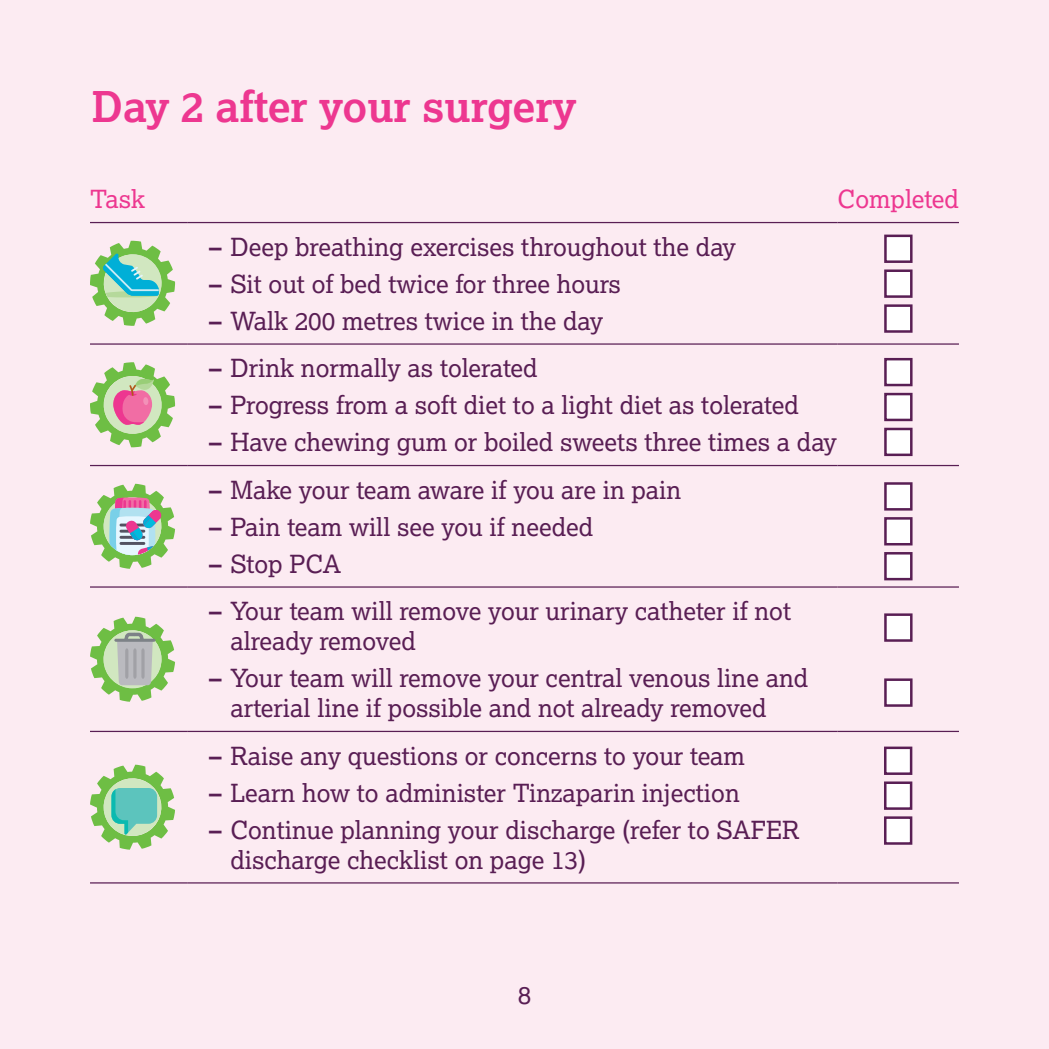
<style>
.page{position:relative;width:1049px;height:1049px;background:#fcebf2}
.page>*{position:absolute;margin:0;border:0;box-sizing:border-box;transform-origin:0 0}
.t1{font:700 42.5px "Lexia";color:#ed3790}
.t2{font:25px/30px "Lexia";color:#591e54}
.Table_body{font:25px "Lexia";color:#ed3790}
.s1{font-weight:700}
</style>
<div class="page">
<hr style="left:90px;top:222px;width:98px;height:1px;background:#591e54">
<hr style="left:188px;top:222px;width:649px;height:1px;background:#591e54">
<hr style="left:837px;top:222px;width:122px;height:1px;background:#591e54">
<hr style="left:90px;top:343px;width:98px;height:2px;background:#591e54">
<hr style="left:188px;top:343px;width:649px;height:2px;background:#591e54">
<hr style="left:837px;top:343px;width:122px;height:2px;background:#591e54">
<hr style="left:90px;top:465px;width:98px;height:1px;background:#591e54">
<hr style="left:188px;top:465px;width:649px;height:1px;background:#591e54">
<hr style="left:837px;top:465px;width:122px;height:1px;background:#591e54">
<hr style="left:90px;top:586px;width:98px;height:2px;background:#591e54">
<hr style="left:188px;top:586px;width:649px;height:2px;background:#591e54">
<hr style="left:837px;top:586px;width:122px;height:2px;background:#591e54">
<hr style="left:90px;top:731px;width:98px;height:1px;background:#591e54">
<hr style="left:188px;top:731px;width:649px;height:1px;background:#591e54">
<hr style="left:837px;top:731px;width:122px;height:1px;background:#591e54">
<hr style="left:90px;top:882px;width:98px;height:1px;background:#591e54">
<hr style="left:188px;top:882px;width:649px;height:1px;background:#591e54">
<hr style="left:837px;top:882px;width:122px;height:1px;background:#591e54">
<svg style="left:90px;top:241px;width:85px;height:85px"></svg>
<svg style="left:90px;top:362px;width:85px;height:85px"></svg>
<svg style="left:90px;top:484px;width:85px;height:85px"></svg>
<svg style="left:90px;top:617px;width:85px;height:85px"></svg>
<svg style="left:90px;top:765px;width:85px;height:85px"></svg>
<div style="left:884px;top:746px;width:28px;height:29px;background:#fff;border:2px solid #591e54"></div>
<div style="left:884px;top:781px;width:28px;height:29px;background:#fff;border:2px solid #591e54"></div>
<div style="left:884px;top:816px;width:28px;height:29px;background:#fff;border:2px solid #591e54"></div>
<div style="left:884px;top:482px;width:28px;height:29px;background:#fff;border:2px solid #591e54"></div>
<div style="left:884px;top:517px;width:28px;height:28px;background:#fff;border:2px solid #591e54"></div>
<div style="left:884px;top:552px;width:28px;height:28px;background:#fff;border:2px solid #591e54"></div>
<div style="left:884px;top:358px;width:28px;height:28px;background:#fff;border:2px solid #591e54"></div>
<div style="left:884px;top:393px;width:28px;height:28px;background:#fff;border:2px solid #591e54"></div>
<div style="left:884px;top:428px;width:28px;height:28px;background:#fff;border:2px solid #591e54"></div>
<div style="left:884px;top:235px;width:28px;height:28px;background:#fff;border:2px solid #591e54"></div>
<div style="left:884px;top:269px;width:28px;height:29px;background:#fff;border:2px solid #591e54"></div>
<div style="left:884px;top:304px;width:28px;height:29px;background:#fff;border:2px solid #591e54"></div>
<div style="left:884px;top:613px;width:28px;height:29px;background:#fff;border:2px solid #591e54"></div>
<div style="left:884px;top:678px;width:28px;height:29px;background:#fff;border:2px solid #591e54"></div>
<p class="t1" style="left:92px;top:80px;width:486px">Day 2 after your surgery</p>
<p class="Table_body" style="left:90px;top:184px;width:57px">Task</p>
<p class="Table_body" style="left:837px;top:184px;width:123px">Completed</p>
<p class="t2" style="left:209px;top:231px;width:528px"><span class="s1">–</span> Deep breathing exercises throughout the day</p>
<p class="t2" style="left:209px;top:268px;width:413px"><span class="s1">–</span> Sit out of bed twice for three hours</p>
<p class="t2" style="left:209px;top:305px;width:396px"><span class="s1">–</span> Walk 200 metres twice in the day</p>
<p class="t2" style="left:209px;top:352px;width:330px"><span class="s1">–</span> Drink normally as tolerated</p>
<p class="t2" style="left:209px;top:390px;width:591px"><span class="s1">–</span> Progress from a soft diet to a light diet as tolerated</p>
<p class="t2" style="left:209px;top:427px;width:629px"><span class="s1">–</span> Have chewing gum or boiled sweets three times a day</p>
<p class="t2" style="left:209px;top:474px;width:474px"><span class="s1">–</span> Make your team aware if you are in pain</p>
<p class="t2" style="left:209px;top:511px;width:386px"><span class="s1">–</span> Pain team will see you if needed</p>
<p class="t2" style="left:209px;top:548px;width:133px"><span class="s1">–</span> Stop PCA</p>
<p class="t2" style="left:230px;top:595px;width:562px;text-indent:-21px"><span class="s1">–</span> Your team will remove your urinary catheter if not already removed</p>
<p class="t2" style="left:230px;top:662px;width:579px;text-indent:-21px"><span class="s1">–</span> Your team will remove your central venous line and arterial line if possible and not already removed</p>
<p class="t2" style="left:209px;top:740px;width:537px"><span class="s1">–</span> Raise any questions or concerns to your team</p>
<p class="t2" style="left:209px;top:777px;width:532px"><span class="s1">–</span> Learn how to administer Tinzaparin injection</p>
<p class="t2" style="left:230px;top:814px;width:571px;text-indent:-21px"><span class="s1">–</span> Continue planning your discharge (refer to SAFER discharge checklist on page 13)</p>
<p class="t2" style="left:518px;top:979px;width:15px">8</p>
</div>
